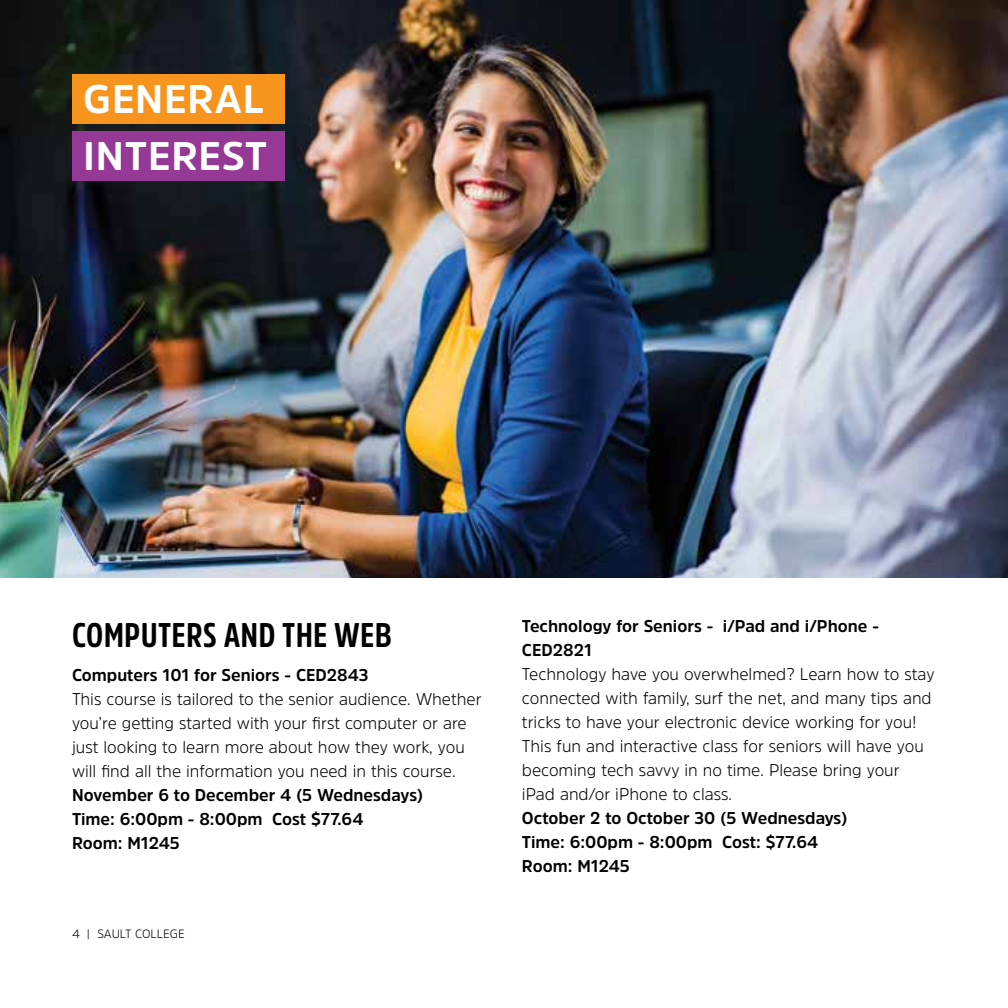
<style>
.page{position:relative;width:1008px;height:1008px;background:#fff}
.page>*{position:absolute;margin:0;border:0;box-sizing:border-box;transform-origin:0 0}
.t1{font:700 39.6px/57.8px "Amsi Pro";letter-spacing:.02em;color:#fff}
.t2{font:700 34px "Amsi Pro Cond";letter-spacing:.02em;color:#000}
.t3{font:300 17px/24px "Amsi Pro";color:#000}
.t4{font:700 17px/24px "Amsi Pro";color:#000}
.t5{font:300 12px "Amsi Pro";color:#000}
</style>
<div class="page">
<img style="left:0;top:0;width:1008px;height:577px">
<div style="left:72px;top:74px;width:212px;height:50px;background:#f7941e"></div>
<div style="left:72px;top:131px;width:212px;height:50px;background:#963895"></div>
<h1 class="t1" style="left:83px;top:69px;width:185px">GENERAL<br>INTEREST</h1>
<h2 class="t2" style="left:72px;top:611px;width:321px">COMPUTERS AND THE WEB</h2>
<p class="t4" style="left:72px;top:662px;width:298px">Computers 101 for Seniors - CED2843</p>
<p class="t3" style="left:72px;top:686px;width:411px">This course is tailored to the senior audience. Whether you’re getting started with your first computer or are just looking to learn more about how they work, you will find all the information you need in this course.</p>
<p class="t4" style="left:72px;top:782px;width:353px">November 6 to December 4 (5 Wednesdays)<br>Time: 6:00pm - 8:00pm Cost $77.64<br>Room: M1245</p>
<p class="t5" style="left:72px;top:925px;width:114px">4 | SAULT COLLEGE</p>
<p class="t4" style="left:522px;top:614px;width:358px">Technology for Seniors - i/Pad and i/Phone -<br>CED2821</p>
<p class="t3" style="left:522px;top:662px;width:414px">Technology have you overwhelmed? Learn how to stay connected with family, surf the net, and many tips and tricks to have your electronic device working for you!<br>This fun and interactive class for seniors will have you becoming tech savvy in no time. Please bring your iPad and/or iPhone to class.</p>
<p class="t4" style="left:522px;top:806px;width:327px">October 2 to October 30 (5 Wednesdays)<br>Time: 6:00pm - 8:00pm Cost: $77.64<br>Room: M1245</p>
</div>
